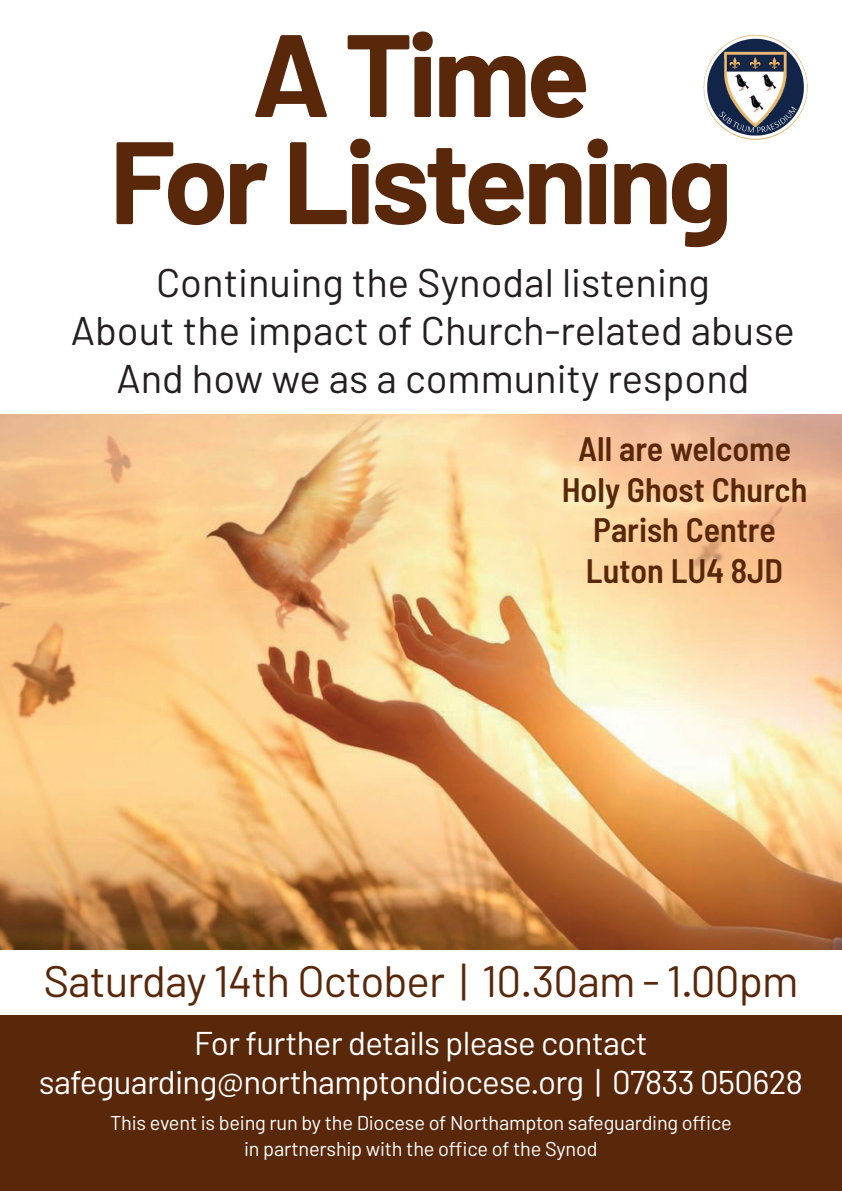
<style>
.page{position:relative;width:842px;height:1191px;background:#fff}
.page>*{position:absolute;margin:0;border:0;box-sizing:border-box;transform-origin:0 0}
.t1{font:700 117px/107.1px "Barlow";letter-spacing:-.04em;color:#59270a;text-align:center}
.t2{font:44px "Barlow";letter-spacing:-.02em;color:#59270a}
.t3{font:40px/48px "Barlow";color:#231f20;text-align:center}
.t4{font:600 semi-condensed 34px/40.8px "Barlow";color:#59270a;text-align:center}
.t5{font:33px/39.6px "Barlow";letter-spacing:-.02em;color:#fff;text-align:center}
.t6{font:20px/26px "Barlow";letter-spacing:-.01em;color:#fff;text-align:center}
</style>
<div class="page">
<div style="left:0;top:1015px;width:842px;height:176px;background:#59270a"></div>
<img style="left:0;top:414px;width:842px;height:536px">
<img style="left:703px;top:35px;width:105px;height:105px">
<h1 class="t1" style="left:109px;top:21px;width:625px">A Time<br>For Listening</h1>
<h3 class="t3" style="left:71px;top:257px;width:725px">Continuing the Synodal listening<br>About the impact of Church-related abuse<br>And how we as a community respond</h3>
<h3 class="t4" style="left:562px;top:427px;width:247px">All are welcome<br>Holy Ghost Church<br>Parish Centre<br>Luton LU4 8JD</h3>
<h2 class="t2" style="left:43px;top:953px;width:756px">Saturday 14th October | 10.30am - 1.00pm</h2>
<h3 class="t5" style="left:39px;top:1022px;width:765px">For further details please contact safeguarding@northamptondiocese.org | 07833 050628</h3>
<p class="t6" style="left:110px;top:1109px;width:623px">This event is being run by the Diocese of Northampton safeguarding office in partnership with the office of the Synod</p>
</div>
